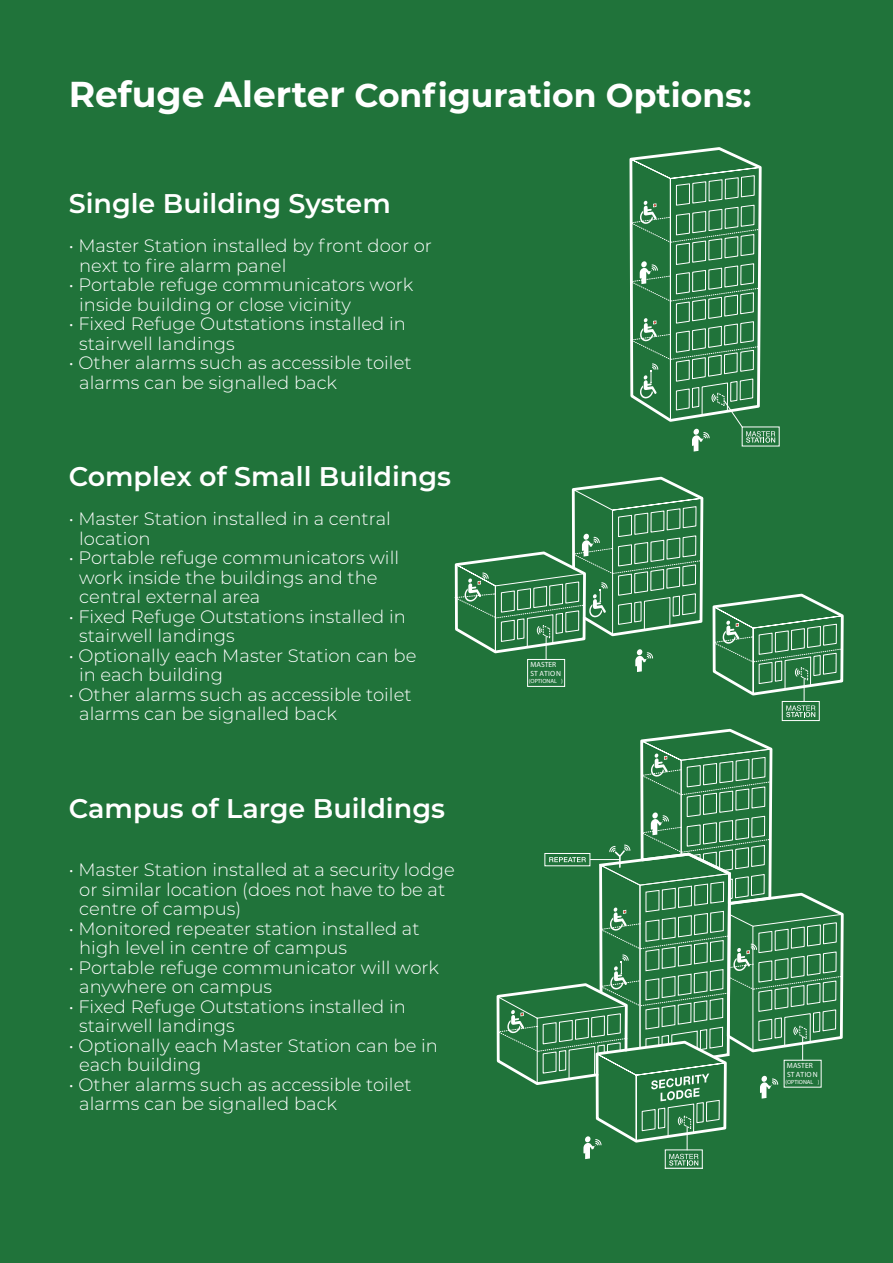
<style>
.page{position:relative;width:893px;height:1263px;background:#20733a}
.page>*{position:absolute;margin:0;border:0;box-sizing:border-box;transform-origin:0 0}
.t1{font:700 33px "Montserrat";color:#fff}
.t2{font:600 27px "Montserrat";color:#fff}
.t3{font:300 18px/19.5px "Montserrat";color:#fff}
.t4{font:7.5px/9px "Myriad Pro";color:#fff}
.t5{font:6px "Myriad Pro";color:#fff}
.s1{font-size:36px}
</style>
<div class="page">
<div style="left:782px;top:701px;width:38px;height:20px;border:1px solid #fff"></div>
<div style="left:97px;top:147px;width:712px;height:305px;background:#20733a"></div>
<svg style="left:97px;top:475px;width:748px;height:242px"></svg>
<svg style="left:97px;top:727px;width:746px;height:438px"></svg>
<div style="left:527px;top:659px;width:38px;height:28px;border:1px solid #fff"></div>
<hr style="left:665px;top:1168px;width:38px;height:1px;background:#fff">
<h1 class="t1" style="left:69px;top:72px;width:684px"><span class="s1">Refuge Alerter</span> Configuration Options:</h1>
<h2 class="t2" style="left:69px;top:184px;width:324px">Single Building System</h2>
<p class="t3" style="left:79px;top:235px;width:354px;text-indent:-10px">• Master Station installed by front door or next to fire alarm panel</p>
<p class="t3" style="left:79px;top:274px;width:336px;text-indent:-10px">• Portable refuge communicators work inside building or close vicinity</p>
<p class="t3" style="left:79px;top:313px;width:328px;text-indent:-10px">• Fixed Refuge Outstations installed in stairwell landings</p>
<p class="t3" style="left:79px;top:352px;width:334px;text-indent:-10px">• Other alarms such as accessible toilet alarms can be signalled back</p>
<h2 class="t2" style="left:69px;top:457px;width:384px">Complex of Small Buildings</h2>
<p class="t3" style="left:79px;top:508px;width:313px;text-indent:-10px">• Master Station installed in a central location</p>
<p class="t3" style="left:79px;top:547px;width:321px;text-indent:-10px">• Portable refuge communicators will work inside the buildings and the central external area</p>
<p class="t3" style="left:79px;top:606px;width:328px;text-indent:-10px">• Fixed Refuge Outstations installed in stairwell landings</p>
<p class="t3" style="left:79px;top:645px;width:339px;text-indent:-10px">• Optionally each Master Station can be in each building</p>
<p class="t3" style="left:79px;top:684px;width:334px;text-indent:-10px">• Other alarms such as accessible toilet alarms can be signalled back</p>
<h2 class="t2" style="left:69px;top:789px;width:378px">Campus of Large Buildings</h2>
<p class="t3" style="left:79px;top:859px;width:377px;text-indent:-10px">• Master Station installed at a security lodge or similar location (does not have to be at centre of campus)</p>
<p class="t3" style="left:79px;top:918px;width:342px;text-indent:-10px">• Monitored repeater station installed at high level in centre of campus</p>
<p class="t3" style="left:79px;top:957px;width:361px;text-indent:-10px">• Portable refuge communicator will work anywhere on campus</p>
<p class="t3" style="left:79px;top:996px;width:328px;text-indent:-10px">• Fixed Refuge Outstations installed in stairwell landings</p>
<p class="t3" style="left:79px;top:1035px;width:360px;text-indent:-10px">• Optionally each Master Station can be in each building</p>
<p class="t3" style="left:79px;top:1074px;width:334px;text-indent:-10px">• Other alarms such as accessible toilet alarms can be signalled back</p>
<p class="t4" style="left:530px;top:660px;width:32px">MASTER<br>ST ATION</p>
<p class="t5" style="left:529px;top:678px;width:36px">(OPTIONAL )</p>
<p class="t4" style="left:787px;top:1061px;width:32px">MASTER<br>ST ATION</p>
<p class="t5" style="left:785px;top:1078px;width:36px">(OPTIONAL )</p>
</div>
